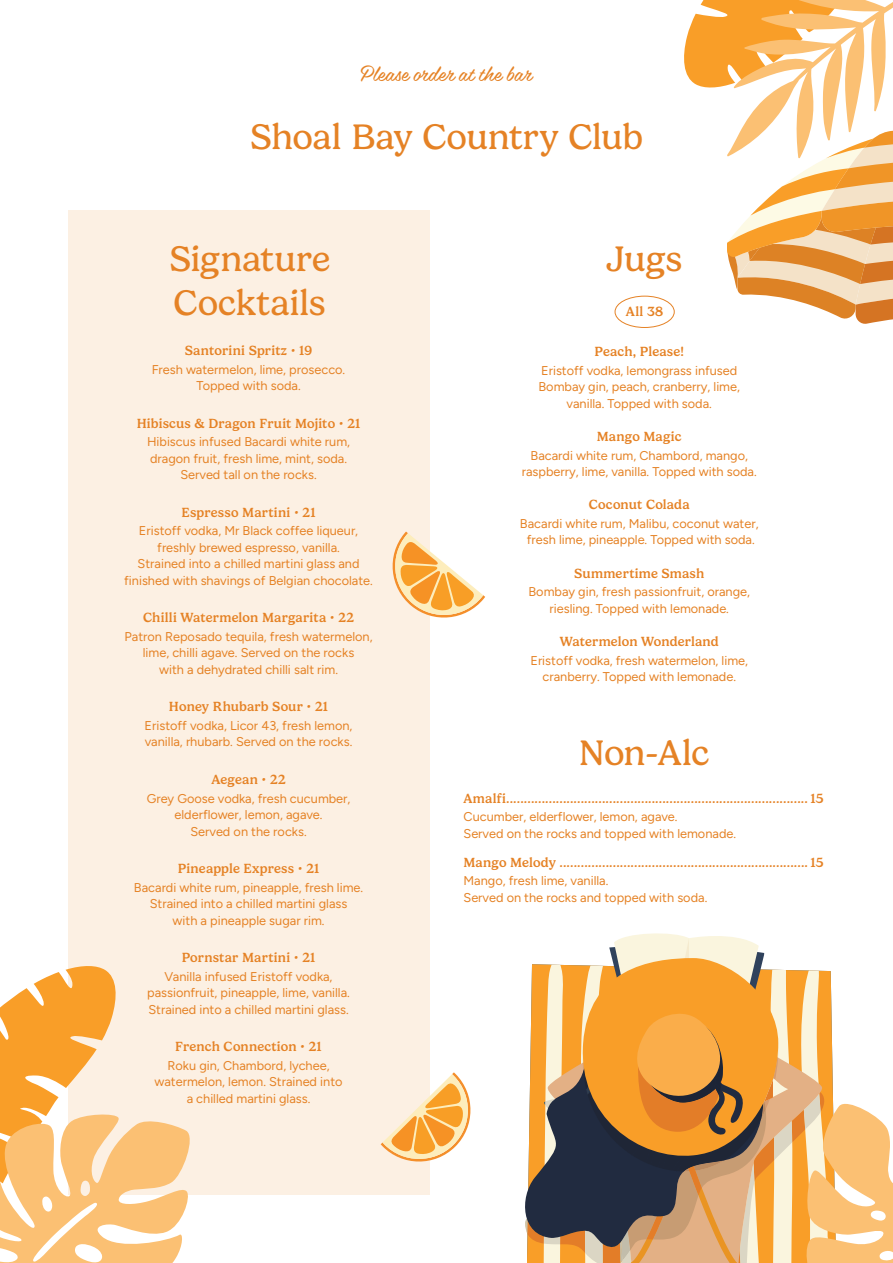
<style>
.page{position:relative;width:893px;height:1263px;background:#fff}
.page>*{position:absolute;margin:0;border:0;box-sizing:border-box;transform-origin:0 0}
.Pull_Quote___Heading{font:36px/43.2px "Gelica";letter-spacing:-.005em;color:#e58225}
.Body_Copy_Description{font:300 24px "Belinda New";color:#e58225}
.Pull_Quote___Heading-2{font:500 13.5px "Gelica";letter-spacing:.015em;color:#e58225}
.Body_Copy_Description-2{font:300 12.75px/16.5px "Figtree";color:#e58225;text-align:center}
</style>
<div class="page">
<div style="left:68px;top:210px;width:361px;height:985px;background:#fcf0e3"></div>
<svg style="left:392px;top:531px;width:93px;height:93px"></svg>
<svg style="left:381px;top:1072px;width:90px;height:95px"></svg>
<svg style="left:684px;top:0;width:209px;height:324px"></svg>
<div style="left:615px;top:296px;width:60px;height:32px;border:1px solid #e58225;border-radius:50%"></div>
<svg style="left:525px;top:933px;width:368px;height:330px"></svg>
<svg style="left:0;top:966px;width:190px;height:297px"></svg>
<p class="Body_Copy_Description" style="left:360px;top:61px;width:173px">Please order at the bar</p>
<p class="Pull_Quote___Heading" style="left:250px;top:116px;width:394px">Shoal Bay Country Club</p>
<p class="Pull_Quote___Heading" style="left:169px;top:238px;width:162px">Signature<br>Cocktails</p>
<p class="Pull_Quote___Heading-2" style="left:185px;top:343px;width:129px">Santorini Spritz • 19</p>
<p class="Body_Copy_Description-2" style="left:152px;top:361px;width:195px">Fresh watermelon, lime, prosecco.<br>Topped with soda.</p>
<p class="Pull_Quote___Heading-2" style="left:137px;top:415px;width:225px">Hibiscus &amp; Dragon Fruit Mojito • 21</p>
<p class="Body_Copy_Description-2" style="left:147px;top:433px;width:205px">Hibiscus infused Bacardi white rum, dragon fruit, fresh lime, mint, soda.<br>Served tall on the rocks.</p>
<p class="Pull_Quote___Heading-2" style="left:182px;top:504px;width:136px">Espresso Martini • 21</p>
<p class="Body_Copy_Description-2" style="left:124px;top:523px;width:250px">Eristoff vodka, Mr Black coffee liqueur, freshly brewed espresso, vanilla.<br>Strained into a chilled martini glass and finished with shavings of Belgian chocolate.</p>
<p class="Pull_Quote___Heading-2" style="left:143px;top:610px;width:212px">Chilli Watermelon Margarita • 22</p>
<p class="Body_Copy_Description-2" style="left:125px;top:628px;width:249px">Patron Reposado tequila, fresh watermelon, lime, chilli agave. Served on the rocks<br>with a dehydrated chilli salt rim.</p>
<p class="Pull_Quote___Heading-2" style="left:169px;top:699px;width:161px">Honey Rhubarb Sour • 21</p>
<p class="Body_Copy_Description-2" style="left:145px;top:717px;width:209px;text-align:left">Eristoff vodka, Licor 43, fresh lemon, vanilla, rhubarb. Served on the rocks.</p>
<p class="Pull_Quote___Heading-2" style="left:212px;top:772px;width:75px">Aegean • 22</p>
<p class="Body_Copy_Description-2" style="left:147px;top:790px;width:205px">Grey Goose vodka, fresh cucumber, elderflower, lemon, agave.<br>Served on the rocks.</p>
<p class="Pull_Quote___Heading-2" style="left:178px;top:861px;width:143px">Pineapple Express • 21</p>
<p class="Body_Copy_Description-2" style="left:134px;top:879px;width:231px">Bacardi white rum, pineapple, fresh lime.<br>Strained into a chilled martini glass<br>with a pineapple sugar rim.</p>
<p class="Pull_Quote___Heading-2" style="left:182px;top:950px;width:135px">Pornstar Martini • 21</p>
<p class="Body_Copy_Description-2" style="left:147px;top:968px;width:204px">Vanilla infused Eristoff vodka, passionfruit, pineapple, lime, vanilla.<br>Strained into a chilled martini glass.</p>
<p class="Pull_Quote___Heading-2" style="left:175px;top:1039px;width:148px">French Connection • 21</p>
<p class="Body_Copy_Description-2" style="left:155px;top:1057px;width:189px">Roku gin, Chambord, lychee, watermelon, lemon. Strained into a chilled martini glass.</p>
<p class="Pull_Quote___Heading" style="left:606px;top:238px;width:78px">Jugs</p>
<p class="Pull_Quote___Heading-2" style="left:626px;top:304px;width:39px">All 38</p>
<p class="Pull_Quote___Heading-2" style="left:594px;top:344px;width:91px">Peach, Please!</p>
<p class="Body_Copy_Description-2" style="left:538px;top:362px;width:203px">Eristoff vodka, lemongrass infused<br>Bombay gin, peach, cranberry, lime, vanilla. Topped with soda.</p>
<p class="Pull_Quote___Heading-2" style="left:597px;top:429px;width:86px">Mango Magic</p>
<p class="Body_Copy_Description-2" style="left:522px;top:447px;width:236px">Bacardi white rum, Chambord, mango, raspberry, lime, vanilla. Topped with soda.</p>
<p class="Pull_Quote___Heading-2" style="left:589px;top:497px;width:102px">Coconut Colada</p>
<p class="Body_Copy_Description-2" style="left:520px;top:515px;width:240px">Bacardi white rum, Malibu, coconut water, fresh lime, pineapple. Topped with soda.</p>
<p class="Pull_Quote___Heading-2" style="left:574px;top:565px;width:132px">Summertime Smash</p>
<p class="Body_Copy_Description-2" style="left:528px;top:584px;width:223px">Bombay gin, fresh passionfruit, orange, riesling. Topped with lemonade.</p>
<p class="Pull_Quote___Heading-2" style="left:560px;top:634px;width:161px">Watermelon Wonderland</p>
<p class="Body_Copy_Description-2" style="left:530px;top:652px;width:219px">Eristoff vodka, fresh watermelon, lime, cranberry. Topped with lemonade.</p>
<p class="Pull_Quote___Heading" style="left:579px;top:732px;width:132px">Non-Alc</p>
<p class="Pull_Quote___Heading-2" style="left:463px;top:790px;width:361px">Amalfi..................................................................................... 15</p>
<p class="Body_Copy_Description-2" style="left:463px;top:808px;width:274px;text-align:left">Cucumber, elderflower, lemon, agave.<br>Served on the rocks and topped with lemonade.</p>
<p class="Pull_Quote___Heading-2" style="left:463px;top:854px;width:361px">Mango Melody ...................................................................... 15</p>
<p class="Body_Copy_Description-2" style="left:463px;top:873px;width:245px;text-align:left">Mango, fresh lime, vanilla.<br>Served on the rocks and topped with soda.</p>
</div>
